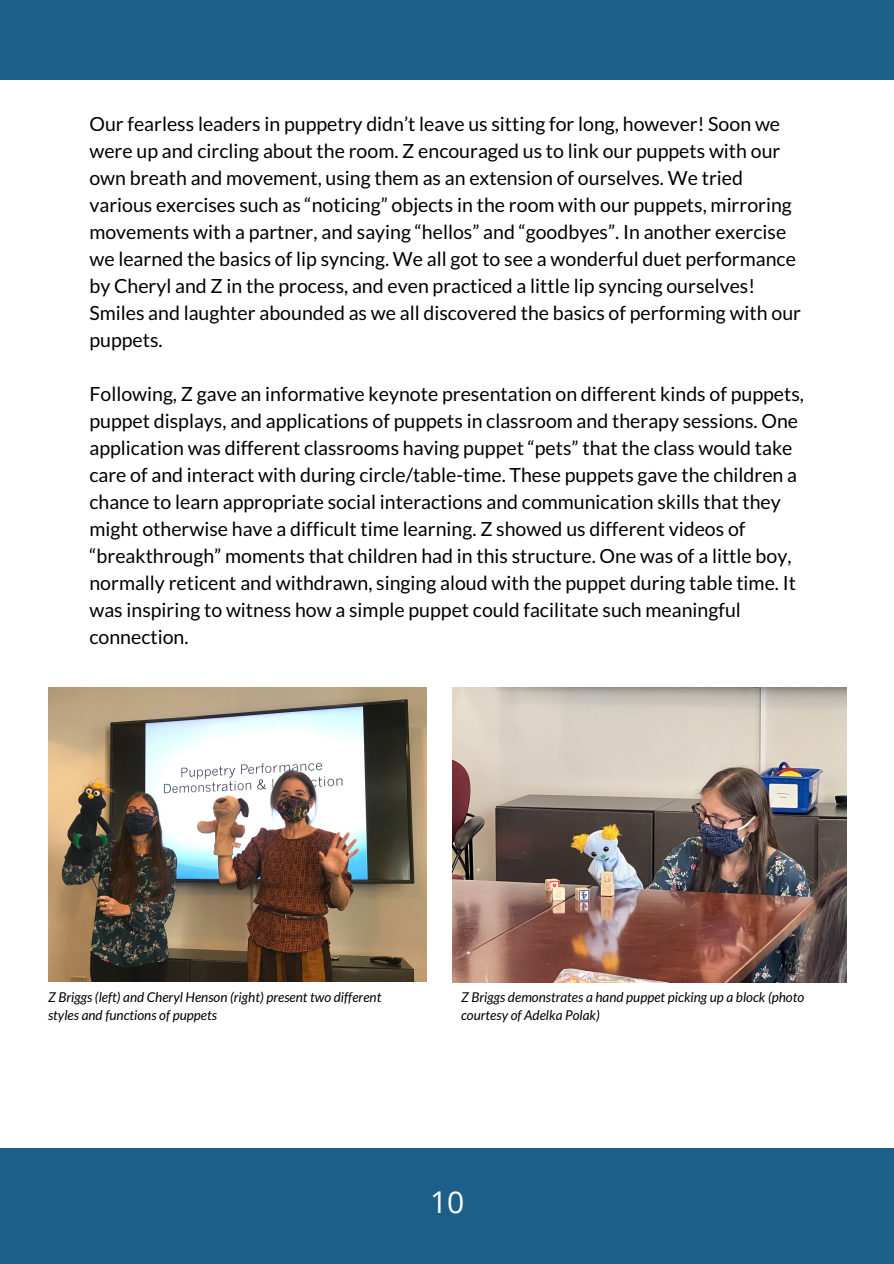
<style>
.page{position:relative;width:894px;height:1264px;background:#fff}
.page>*{position:absolute;margin:0;border:0;box-sizing:border-box;transform-origin:0 0}
.t1{font:30px "Open Sans";color:#fff}
.t2{font:19.5px/27px "Lato";color:#000}
.t3{font:italic 13.5px/18px "Lato";color:#000}
</style>
<div class="page">
<div style="left:0;top:0;width:893px;height:80px;background:#1c5f88"></div>
<div style="left:0;top:1148px;width:893px;height:115px;background:#1c5f88"></div>
<img style="left:48px;top:687px;width:378px;height:294px">
<img style="left:453px;top:687px;width:393px;height:295px">
<p class="t2" style="left:89px;top:110px;width:713px">Our fearless leaders in puppetry didn’t leave us sitting for long, however! Soon we were up and circling about the room. Z encouraged us to link our puppets with our own breath and movement, using them as an extension of ourselves. We tried various exercises such as “noticing” objects in the room with our puppets, mirroring movements with a partner, and saying “hellos” and “goodbyes”. In another exercise we learned the basics of lip syncing. We all got to see a wonderful duet performance by Cheryl and Z in the process, and even practiced a little lip syncing ourselves!<br>Smiles and laughter abounded as we all discovered the basics of performing with our puppets.</p>
<p class="t2" style="left:89px;top:380px;width:716px">Following, Z gave an informative keynote presentation on different kinds of puppets, puppet displays, and applications of puppets in classroom and therapy sessions. One application was different classrooms having puppet “pets” that the class would take care of and interact with during circle/table-time. These puppets gave the children a chance to learn appropriate social interactions and communication skills that they might otherwise have a difficult time learning. Z showed us different videos of “breakthrough” moments that children had in this structure. One was of a little boy, normally reticent and withdrawn, singing aloud with the puppet during table time. It was inspiring to witness how a simple puppet could facilitate such meaningful connection.</p>
<p class="t3" style="left:48px;top:987px;width:335px">Z Briggs (left) and Cheryl Henson (right) present two different styles and functions of puppets</p>
<p class="t3" style="left:461px;top:987px;width:344px">Z Briggs demonstrates a hand puppet picking up a block (photo courtesy of Adelka Polak)</p>
<p class="t1" style="left:430px;top:1181px;width:36px">10</p>
</div>
